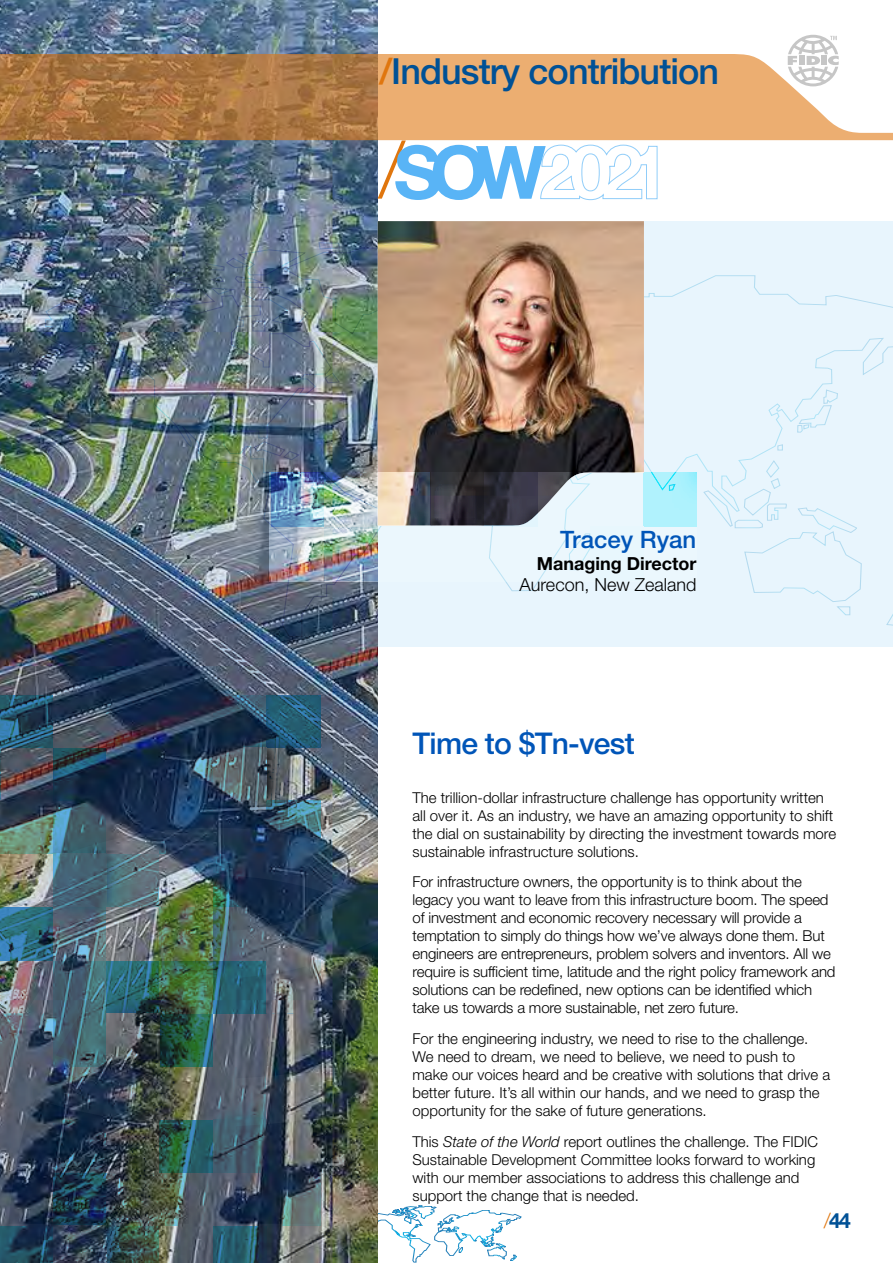
<style>
.page{position:relative;width:893px;height:1263px;background:#fff}
.page>*{position:absolute;margin:0;border:0;box-sizing:border-box;transform-origin:0 0}
.t1{font:500 36px "Helvetica Neue LT Std";letter-spacing:-.025em;color:#005196}
.t2{font:500 30px "Helvetica Neue LT Std";letter-spacing:-.025em;color:#0055b8}
.t3{font:500 24px "Helvetica Neue LT Std";color:#0055b8}
.t4{font:700 21px "Helvetica Neue LT Std";color:#005196}
.t5{font:300 18px "Helvetica Neue LT Std";color:#000}
.t6{font:700 18px "Helvetica Neue LT Std";color:#000}
.t7{font:300 15px/18px "Helvetica Neue LT Std";color:#000}
.s1{color:#e0760e}
.s2{font-style:italic}
.s3{font-weight:300;color:#e0760e}
</style>
<div class="page">
<svg style="left:788px;top:35px;width:50px;height:19px"></svg>
<div style="left:0;top:221px;width:893px;height:425px;background:#e8f5fd"></div>
<img style="left:0;top:0;width:377px;height:828px">
<img style="left:0;top:828px;width:522px;height:435px">
<img style="left:38px;top:295px;width:344px;height:343px">
<svg style="left:886px;top:614px;width:7px;height:12px"></svg>
<svg style="left:489px;top:275px;width:404px;height:317px"></svg>
<svg style="left:702px;top:459px;width:160px;height:157px"></svg>
<svg style="left:777px;top:443px;width:6px;height:8px"></svg>
<svg style="left:43px;top:448px;width:9px;height:6px"></svg>
<svg style="left:324px;top:372px;width:17px;height:12px"></svg>
<svg style="left:253px;top:441px;width:47px;height:20px"></svg>
<img style="left:155px;top:237px;width:223px;height:98px">
<svg style="left:0;top:1226px;width:33px;height:37px"></svg>
<svg style="left:0;top:1173px;width:36px;height:53px;background:#334158"></svg>
<svg style="left:0;top:1013px;width:36px;height:53px;background:#5b6674"></svg>
<img style="left:0;top:960px;width:36px;height:53px">
<svg style="left:0;top:907px;width:36px;height:53px;background:#317695"></svg>
<img style="left:0;top:854px;width:31px;height:53px">
<svg style="left:0;top:801px;width:54px;height:53px;background:#49625f"></svg>
<svg style="left:0;top:694px;width:54px;height:53px;background:#26536d"></svg>
<img style="left:0;top:642px;width:54px;height:52px">
<svg style="left:54px;top:801px;width:29px;height:21px"></svg>
<svg style="left:54px;top:747px;width:29px;height:54px;background:#1e3c4e"></svg>
<svg style="left:54px;top:694px;width:29px;height:53px;background:#3b4a5c"></svg>
<svg style="left:54px;top:642px;width:29px;height:52px;background:#323e53"></svg>
<svg style="left:152px;top:854px;width:8px;height:21px"></svg>
<svg style="left:152px;top:833px;width:8px;height:21px"></svg>
<svg style="left:160px;top:854px;width:53px;height:21px"></svg>
<svg style="left:160px;top:833px;width:53px;height:21px"></svg>
<svg style="left:213px;top:854px;width:53px;height:21px"></svg>
<svg style="left:213px;top:833px;width:53px;height:21px"></svg>
<svg style="left:321px;top:1119px;width:55px;height:54px;background:#445039"></svg>
<svg style="left:309px;top:1173px;width:12px;height:53px"></svg>
<svg style="left:313px;top:1119px;width:8px;height:54px"></svg>
<svg style="left:309px;top:1066px;width:12px;height:53px"></svg>
<svg style="left:309px;top:960px;width:12px;height:53px"></svg>
<svg style="left:266px;top:801px;width:55px;height:53px"></svg>
<svg style="left:321px;top:854px;width:55px;height:53px;background:#4c5d67"></svg>
<svg style="left:311px;top:694px;width:10px;height:53px"></svg>
<svg style="left:311px;top:642px;width:10px;height:52px"></svg>
<svg style="left:309px;top:1087px;width:4px;height:117px"></svg>
<svg style="left:31px;top:823px;width:117px;height:118px;background:#617d82"></svg>
<svg style="left:34px;top:835px;width:94px;height:94px;background:#5c787d"></svg>
<img style="left:83px;top:642px;width:228px;height:191px">
<img style="left:194px;top:727px;width:94px;height:94px">
<svg style="left:33px;top:1193px;width:3px;height:70px"></svg>
<svg style="left:54px;top:854px;width:53px;height:21px"></svg>
<svg style="left:107px;top:642px;width:53px;height:52px;background:#162b4a"></svg>
<svg style="left:213px;top:747px;width:53px;height:54px;background:#52636c"></svg>
<img style="left:0;top:748px;width:54px;height:53px">
<svg style="left:309px;top:1013px;width:12px;height:53px"></svg>
<img style="left:36px;top:875px;width:273px;height:388px">
<svg style="left:378px;top:141px;width:280px;height:59px"></svg>
<svg style="left:0;top:54px;width:893px;height:86px;background:#d09c68"></svg>
<img style="left:378px;top:221px;width:266px;height:305px">
<img style="left:324px;top:526px;width:54px;height:55px">
<svg style="left:271px;top:473px;width:53px;height:53px"></svg>
<svg style="left:324px;top:518px;width:54px;height:8px"></svg>
<svg style="left:378px;top:473px;width:53px;height:53px"></svg>
<svg style="left:484px;top:473px;width:53px;height:53px;background:#383946"></svg>
<div style="left:643px;top:473px;width:53px;height:53px;background:#b0f2fd"></div>
<div style="left:590px;top:526px;width:53px;height:55px;background:#e8f7fd"></div>
<svg style="left:293px;top:515px;width:117px;height:3px"></svg>
<svg style="left:668px;top:473px;width:28px;height:20px"></svg>
<img style="left:292px;top:473px;width:118px;height:42px">
<img style="left:304px;top:473px;width:94px;height:21px">
<svg style="left:431px;top:473px;width:53px;height:53px;background:#333139"></svg>
<h1 class="t1" style="left:379px;top:50px;width:341px"><span class="s1">/</span>Industry contribution</h1>
<h3 class="t3" style="left:560px;top:525px;width:138px">Tracey Ryan</h3>
<p class="t6" style="left:537px;top:552px;width:161px">Managing Director</p>
<p class="t5" style="left:520px;top:574px;width:178px">Aurecon, New Zealand</p>
<h2 class="t2" style="left:412px;top:725px;width:224px">Time to $Tn-vest</h2>
<p class="t7" style="left:412px;top:788px;width:425px">The trillion-dollar infrastructure challenge has opportunity written all over it. As an industry, we have an amazing opportunity to shift the dial on sustainability by directing the investment towards more sustainable infrastructure solutions.</p>
<p class="t7" style="left:412px;top:873px;width:425px">For infrastructure owners, the opportunity is to think about the legacy you want to leave from this infrastructure boom. The speed of investment and economic recovery necessary will provide a temptation to simply do things how we’ve always done them. But engineers are entrepreneurs, problem solvers and inventors. All we require is sufficient time, latitude and the right policy framework and solutions can be redefined, new options can be identified which take us towards a more sustainable, net zero future.</p>
<p class="t7" style="left:412px;top:1029px;width:419px">For the engineering industry, we need to rise to the challenge.<br>We need to dream, we need to believe, we need to push to make our voices heard and be creative with solutions that drive a better future. It’s all within our hands, and we need to grasp the opportunity for the sake of future generations.</p>
<p class="t7" style="left:412px;top:1132px;width:407px">This <span class="s2">State of the World</span> report outlines the challenge. The FIDIC Sustainable Development Committee looks forward to working with our member associations to address this challenge and support the change that is needed.</p>
<h3 class="t4" style="left:824px;top:1208px;width:28px"><span class="s3">/</span>44</h3>
</div>
